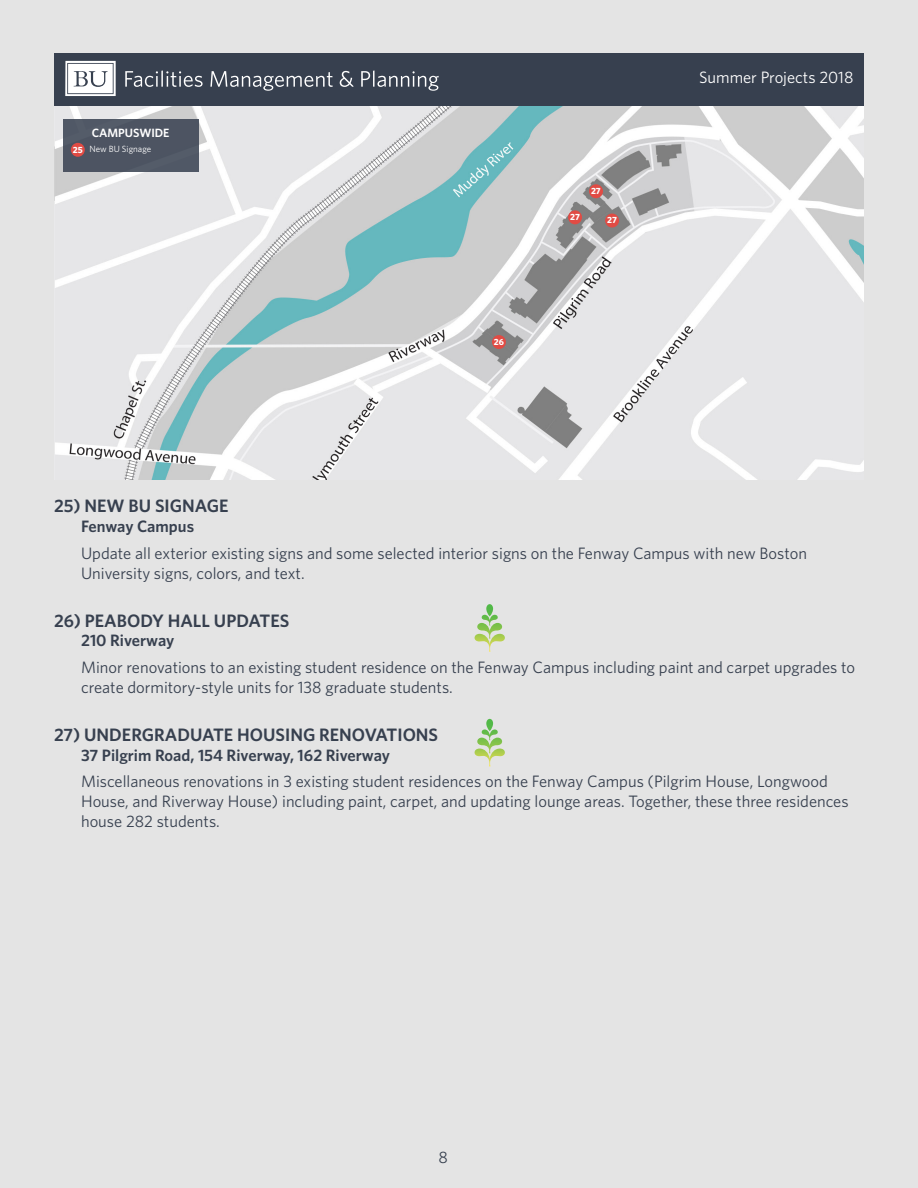
<style>
.page{position:relative;width:918px;height:1188px;background:#e4e4e4}
.page>*{position:absolute;margin:0;border:0;box-sizing:border-box;transform-origin:0 0}
.t1{font:600 18px "Whitney";color:#37404f}
.Copy{font:16.5px/19.8px "Whitney";color:#37404f}
.Address{font:600 16.5px "Whitney";color:#37404f}
.t2{font:16.5px "Whitney";color:#fff}
.t3{font:600 12px "Whitney";color:#fff}
.t4{font:9px "Whitney";color:#fff}
.t5{font:700 9px "Whitney";letter-spacing:-.015em;color:#fff}
</style>
<div class="page">
<img style="left:54px;top:106px;width:810px;height:374px">
<div style="left:54px;top:54px;width:810px;height:52px;background:#37404f"></div>
<div style="left:63px;top:119px;width:136px;height:53px;background:#4d5462"></div>
<svg style="left:65px;top:61px;width:51px;height:35px;background:#dcdee0"></svg>
<svg style="left:125px;top:71px;width:78px;height:16px"></svg>
<svg style="left:210px;top:71px;width:123px;height:20px"></svg>
<svg style="left:340px;top:71px;width:14px;height:16px"></svg>
<svg style="left:361px;top:71px;width:78px;height:20px"></svg>
<svg style="left:475px;top:604px;width:30px;height:48px"></svg>
<svg style="left:475px;top:719px;width:30px;height:47px"></svg>
<svg style="left:492px;top:335px;width:14px;height:14px"></svg>
<svg style="left:568px;top:210px;width:14px;height:14px"></svg>
<svg style="left:589px;top:184px;width:14px;height:14px"></svg>
<svg style="left:605px;top:214px;width:14px;height:14px"></svg>
<svg style="left:71px;top:143px;width:14px;height:14px"></svg>
<p class="t3" style="left:92px;top:125px;width:79px">CAMPUSWIDE</p>
<p class="t4" style="left:90px;top:143px;width:63px">New BU Signage</p>
<p class="t5" style="left:73px;top:143px;width:11px">25</p>
<p class="t5" style="left:494px;top:336px;width:12px">26</p>
<p class="t5" style="left:570px;top:211px;width:11px">27</p>
<p class="t5" style="left:591px;top:185px;width:11px">27</p>
<p class="t5" style="left:607px;top:214px;width:11px">27</p>
<p class="t2" style="left:699px;top:67px;width:156px">Summer Projects 2018</p>
<p class="t2" style="left:666px;top:71px;width:181px">Intersession 2015 Projects</p>
<p class="t1" style="left:54px;top:494px;width:176px">25) NEW BU SIGNAGE</p>
<p class="Address" style="left:81px;top:515px;width:115px">Fenway Campus</p>
<p class="Copy" style="left:81px;top:543px;width:727px">Update all exterior existing signs and some selected interior signs on the Fenway Campus with new Boston<br>University signs, colors, and text.</p>
<p class="t1" style="left:54px;top:608px;width:237px">26) PEABODY HALL UPDATES</p>
<p class="Address" style="left:81px;top:630px;width:95px">210 Riverway</p>
<p class="Copy" style="left:81px;top:657px;width:775px">Minor renovations to an existing student residence on the Fenway Campus including paint and carpet upgrades to create dormitory-style units for 138 graduate students.</p>
<p class="t1" style="left:54px;top:723px;width:386px">27) UNDERGRADUATE HOUSING RENOVATIONS</p>
<p class="Address" style="left:81px;top:744px;width:310px">37 Pilgrim Road, 154 Riverway, 162 Riverway</p>
<p class="Copy" style="left:81px;top:771px;width:769px">Miscellaneous renovations in 3 existing student residences on the Fenway Campus (Pilgrim House, Longwood<br>House, and Riverway House) including paint, carpet, and updating lounge areas. Together, these three residences house 282 students.</p>
<p class="Copy" style="left:439px;top:1147px;width:11px">8</p>
</div>
